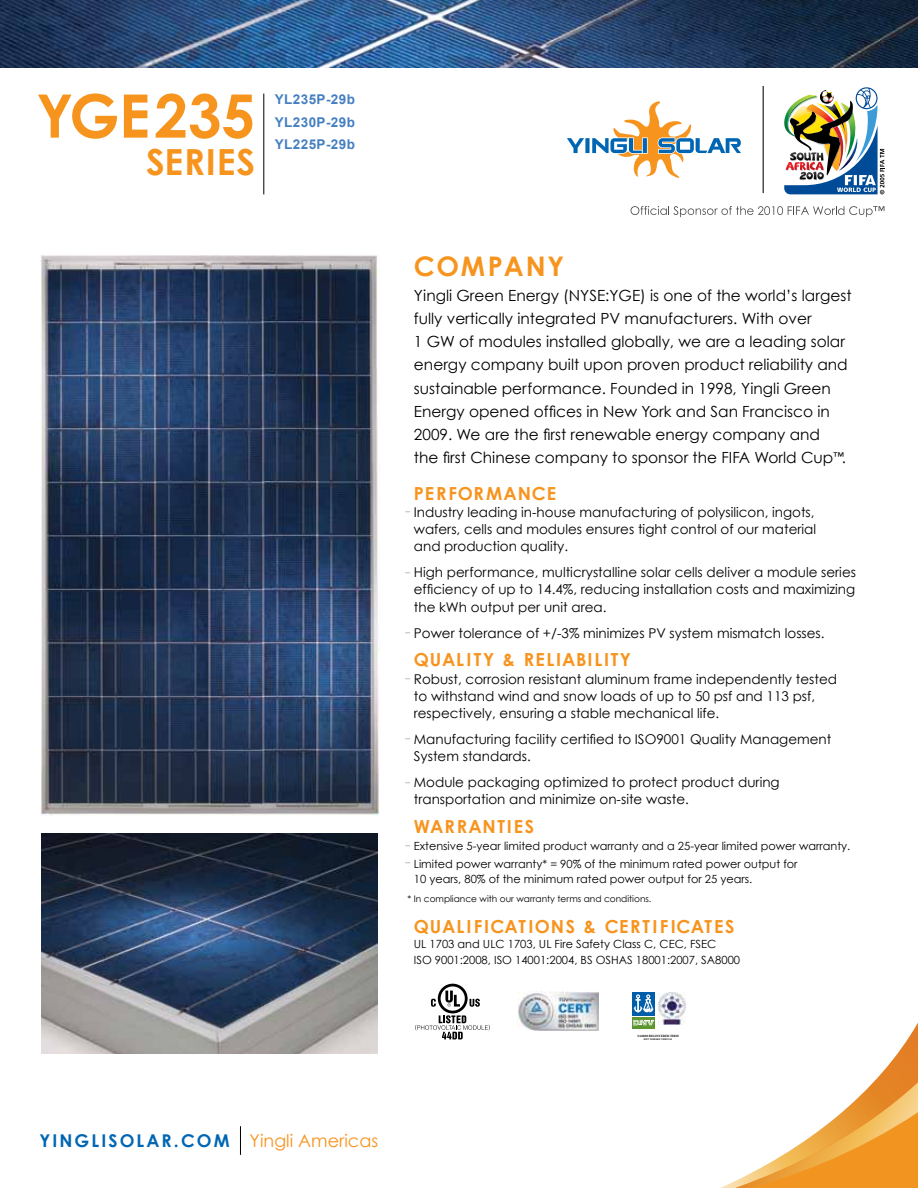
<style>
.page{position:relative;width:918px;height:1188px;background:#fff}
.page>*{position:absolute;margin:0;border:0;box-sizing:border-box;transform-origin:0 0}
.t1{font:700 60px "Century Gothic";color:#f7941e}
.t2{font:700 36px "Century Gothic";letter-spacing:.025em;color:#f7941e}
.t3{font:700 27px "Century Gothic";letter-spacing:.065em;color:#f7941e}
.t4{font:700 18px "Century Gothic";letter-spacing:.08em;color:#f7941e}
.t5{font:700 18px "Century Gothic";letter-spacing:.055em;color:#f7941e}
.t6{font:700 17.55px "Century Gothic";color:#0066b3}
.t7{font:17.55px "Century Gothic";color:#f7941e}
.t8{font:15.3px/23.2px "Century Gothic";color:#000}
.t9{font:13.5px/17.2px "Century Gothic";color:#000}
.t10{font:700 13.5px/22.5px "Arial";letter-spacing:.03em;color:#447fc1;text-align:justify}
.t11{font:11.25px/15.8px "Century Gothic";color:#000}
.t12{font:9px "Century Gothic";color:#000}
.t13{font:700 3.15px "Times New Roman";color:#000}
.t14{font:700 2.55px "Times New Roman";color:#000}
.s1{font-size:12px;color:#a7a9ac}
</style>
<div class="page">
<svg style="left:721px;top:1023px;width:197px;height:165px"></svg>
<hr style="left:263px;top:94px;width:1px;height:100px;background:#000">
<img style="left:0;top:0;width:918px;height:68px">
<svg style="left:631px;top:206px;width:253px;height:11px"></svg>
<svg style="left:567px;top:101px;width:174px;height:77px"></svg>
<hr style="left:762px;top:86px;width:2px;height:107px;background:#4d4d4f">
<img style="left:784px;top:87px;width:100px;height:107px">
<img style="left:42px;top:833px;width:336px;height:221px">
<img style="left:40px;top:255px;width:339px;height:560px">
<svg style="left:240px;top:1126px;width:1px;height:29px"></svg>
<div style="left:632px;top:1017px;width:23px;height:12px;background:#5e9732"></div>
<div style="left:632px;top:992px;width:23px;height:24px;background:#005daa"></div>
<svg style="left:633px;top:1020px;width:21px;height:6px"></svg>
<svg style="left:633px;top:994px;width:20px;height:19px"></svg>
<img style="left:659px;top:993px;width:26px;height:32px">
<img style="left:518px;top:991px;width:81px;height:39px">
<svg style="left:415px;top:984px;width:75px;height:55px"></svg>
<h1 class="t1" style="left:36px;top:78px;width:221px">YGE235</h1>
<h2 class="t2" style="left:146px;top:139px;width:110px">SERIES</h2>
<p class="t10" style="left:275px;top:88px;width:82px">YL235P-29b YL230P-29b YL225P-29b</p>
<h3 class="t3" style="left:414px;top:249px;width:152px">COMPANY</h3>
<p class="t8" style="left:414px;top:283px;width:439px">Yingli Green Energy (NYSE:YGE) is one of the world’s largest fully vertically integrated PV manufacturers. With over<br>1 GW of modules installed globally, we are a leading solar energy company built upon proven product reliability and sustainable performance. Founded in 1998, Yingli Green Energy opened offices in New York and San Francisco in 2009. We are the first renewable energy company and<br>the first Chinese company to sponsor the FIFA World Cup<sup>™</sup>.</p>
<h3 class="t5" style="left:414px;top:482px;width:144px">PERFORMANCE</h3>
<p class="t9" style="left:414px;top:503px;width:404px;text-indent:-9px"><span class="s1">-</span> Industry leading in-house manufacturing of polysilicon, ingots, wafers, cells and modules ensures tight control of our material and production quality.</p>
<p class="t9" style="left:414px;top:563px;width:444px;text-align:justify;text-indent:-9px"><span class="s1">-</span> High performance, multicrystalline solar cells deliver a module series efficiency of up to 14.4%, reducing installation costs and maximizing the kWh output per unit area.</p>
<p class="t9" style="left:405px;top:624px;width:421px"><span class="s1">-</span> Power tolerance of +/-3% minimizes PV system mismatch losses.</p>
<h3 class="t4" style="left:414px;top:648px;width:219px">QUALITY &amp; RELIABILITY</h3>
<p class="t9" style="left:414px;top:670px;width:425px;text-indent:-9px"><span class="s1">-</span> Robust, corrosion resistant aluminum frame independently tested to withstand wind and snow loads of up to 50 psf and 113 psf, respectively, ensuring a stable mechanical life.</p>
<p class="t9" style="left:414px;top:730px;width:419px;text-indent:-9px"><span class="s1">-</span> Manufacturing facility certified to ISO9001 Quality Management<br>System standards.</p>
<p class="t9" style="left:414px;top:773px;width:367px;text-indent:-9px"><span class="s1">-</span> Module packaging optimized to protect product during transportation and minimize on-site waste.</p>
<h3 class="t4" style="left:414px;top:815px;width:122px">WARRANTIES</h3>
<p class="t11" style="left:405px;top:838px;width:447px"><span class="s1">-</span> Extensive 5-year limited product warranty and a 25-year limited power warranty.</p>
<p class="t11" style="left:414px;top:856px;width:385px;text-indent:-9px"><span class="s1">-</span> Limited power warranty* = 90% of the minimum rated power output for<br>10 years, 80% of the minimum rated power output for 25 years.</p>
<p class="t12" style="left:407px;top:893px;width:246px">* In compliance with our warranty terms and conditions.</p>
<h3 class="t4" style="left:414px;top:915px;width:322px">QUALIFICATIONS &amp; CERTIFICATES</h3>
<p class="t11" style="left:414px;top:936px;width:328px">UL 1703 and ULC 1703, UL Fire Safety Class C, CEC, FSEC<br>ISO 9001:2008, ISO 14001:2004, BS OSHAS 18001:2007, SA8000</p>
<p class="t13" style="left:637px;top:1034px;width:43px">SA8000 REGISTERED FIRM</p>
<p class="t14" style="left:644px;top:1037px;width:30px">DET NORSKE VERITAS</p>
<p class="t6" style="left:39px;top:1130px;width:13px">YINGLISOLAR</p>
<p class="t6" style="left:174px;top:1130px;width:24px">.COM</p>
<p class="t7" style="left:249px;top:1130px;width:130px">Yingli Americas</p>
</div>
